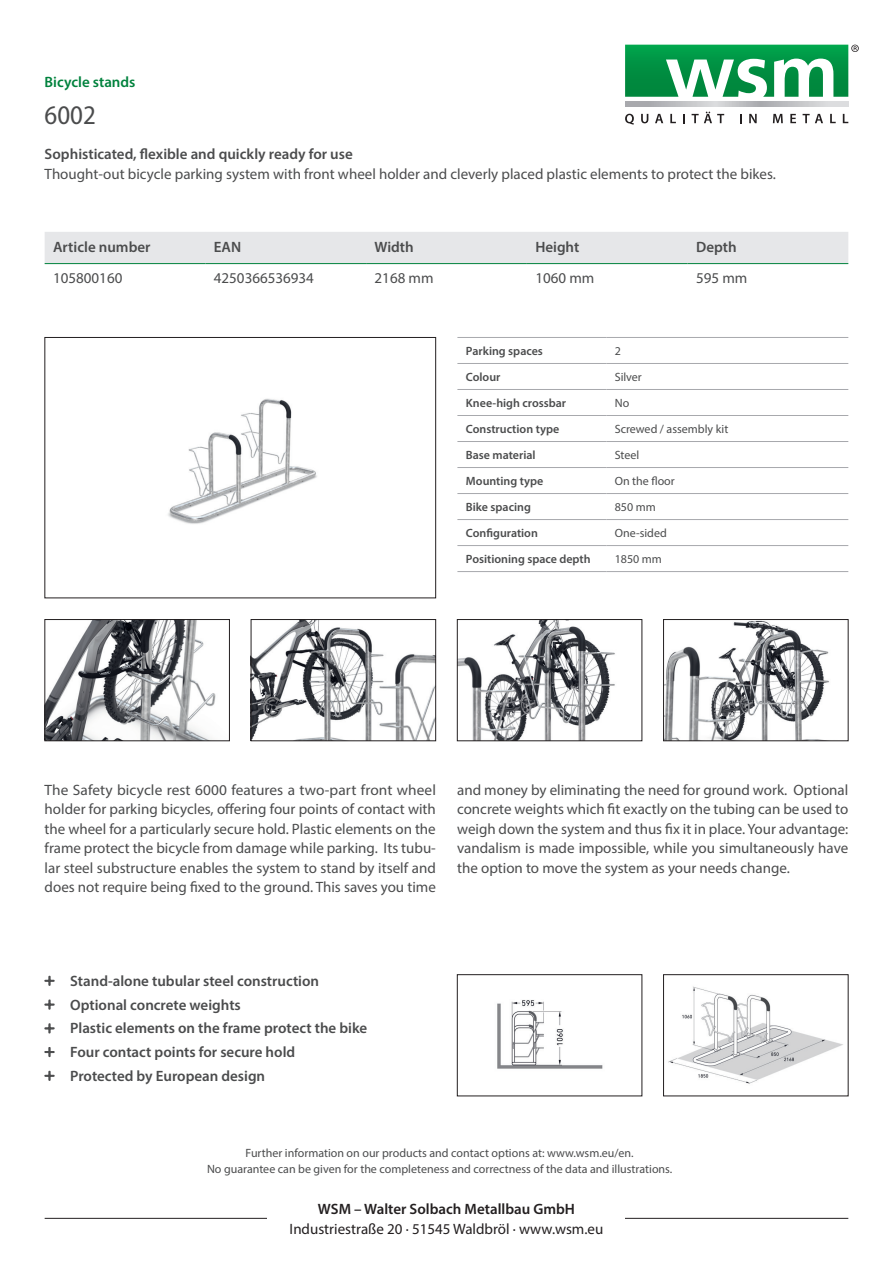
<style>
.page{position:relative;width:893px;height:1263px;background:#fff}
.page>*{position:absolute;margin:0;border:0;box-sizing:border-box;transform-origin:0 0}
.t1{font:semi-condensed 27px "Myriad Pro";color:#4b4c4d}
.t2{font:15px/19.5px "Myriad Pro";color:#4b4c4d;text-align:justify}
.t3{font:600 15px/23.7px "Myriad Pro";color:#4b4c4d}
.t4{font:15px "Myriad Pro";color:#231f20}
.t5{font:600 15px "Myriad Pro";color:#231f20}
.t6{font:600 15px "Myriad Pro";color:#00823d}
.t7{font:12px/16.5px "Myriad Pro";color:#4b4c4d;text-align:center}
.t8{font:600 12px "Myriad Pro";color:#4b4c4d}
</style>
<div class="page">
<img style="left:168px;top:398px;width:149px;height:126px">
<div style="left:45px;top:337px;width:391px;height:261px;border:1px solid #231f20"></div>
<img style="left:47px;top:621px;width:169px;height:118px">
<div style="left:45px;top:619px;width:185px;height:122px;border:1px solid #231f20"></div>
<img style="left:253px;top:621px;width:181px;height:118px">
<div style="left:251px;top:619px;width:185px;height:122px;border:1px solid #231f20"></div>
<img style="left:665px;top:621px;width:164px;height:118px">
<div style="left:663px;top:619px;width:185px;height:122px;border:1px solid #231f20"></div>
<img style="left:459px;top:621px;width:156px;height:118px">
<div style="left:457px;top:619px;width:185px;height:122px;border:1px solid #231f20"></div>
<div style="left:45px;top:232px;width:803px;height:31px;background:#e6e7e9"></div>
<hr style="left:45px;top:263px;width:160px;height:1px;background:#00823d">
<hr style="left:205px;top:263px;width:161px;height:1px;background:#00823d">
<hr style="left:366px;top:263px;width:161px;height:1px;background:#00823d">
<hr style="left:527px;top:263px;width:161px;height:1px;background:#00823d">
<hr style="left:688px;top:263px;width:160px;height:1px;background:#00823d">
<hr style="left:457px;top:337px;width:149px;height:1px;background:#a8a9ad">
<hr style="left:606px;top:337px;width:242px;height:1px;background:#a8a9ad">
<hr style="left:457px;top:363px;width:149px;height:1px;background:#a8a9ad">
<hr style="left:606px;top:363px;width:242px;height:1px;background:#a8a9ad">
<hr style="left:457px;top:389px;width:149px;height:1px;background:#a8a9ad">
<hr style="left:606px;top:389px;width:242px;height:1px;background:#a8a9ad">
<hr style="left:457px;top:415px;width:149px;height:1px;background:#a8a9ad">
<hr style="left:606px;top:415px;width:242px;height:1px;background:#a8a9ad">
<hr style="left:457px;top:441px;width:149px;height:1px;background:#a8a9ad">
<hr style="left:606px;top:441px;width:242px;height:1px;background:#a8a9ad">
<hr style="left:457px;top:467px;width:149px;height:1px;background:#a8a9ad">
<hr style="left:606px;top:467px;width:242px;height:1px;background:#a8a9ad">
<hr style="left:457px;top:493px;width:149px;height:1px;background:#a8a9ad">
<hr style="left:606px;top:493px;width:242px;height:1px;background:#a8a9ad">
<hr style="left:457px;top:519px;width:149px;height:1px;background:#a8a9ad">
<hr style="left:606px;top:519px;width:242px;height:1px;background:#a8a9ad">
<hr style="left:457px;top:545px;width:149px;height:1px;background:#a8a9ad">
<hr style="left:606px;top:545px;width:242px;height:1px;background:#a8a9ad">
<hr style="left:457px;top:571px;width:149px;height:1px;background:#a8a9ad">
<hr style="left:606px;top:571px;width:242px;height:1px;background:#a8a9ad">
<img style="left:668px;top:986px;width:175px;height:98px">
<div style="left:663px;top:974px;width:185px;height:122px;border:1px solid #231f20"></div>
<img style="left:497px;top:1000px;width:106px;height:69px">
<div style="left:457px;top:974px;width:185px;height:122px;border:1px solid #231f20"></div>
<hr style="left:45px;top:1218px;width:803px;height:1px;background:#231f20">
<svg style="left:625px;top:114px;width:9px;height:11px"></svg>
<svg style="left:641px;top:114px;width:7px;height:9px"></svg>
<svg style="left:655px;top:114px;width:8px;height:9px"></svg>
<svg style="left:670px;top:114px;width:6px;height:9px"></svg>
<svg style="left:683px;top:114px;width:2px;height:9px"></svg>
<svg style="left:692px;top:112px;width:32px;height:11px"></svg>
<svg style="left:749px;top:114px;width:8px;height:9px"></svg>
<svg style="left:773px;top:114px;width:10px;height:9px"></svg>
<svg style="left:790px;top:114px;width:6px;height:9px"></svg>
<svg style="left:803px;top:114px;width:20px;height:9px"></svg>
<svg style="left:830px;top:114px;width:6px;height:9px"></svg>
<svg style="left:843px;top:114px;width:5px;height:9px"></svg>
<hr style="left:625px;top:106px;width:223px;height:1px;background:#636366">
<svg style="left:625px;top:102px;width:223px;height:4px"></svg>
<svg style="left:625px;top:45px;width:234px;height:52px"></svg>
<div style="left:268px;top:1203px;width:357px;height:30px;background:#fff"></div>
<p class="t6" style="left:45px;top:72px;width:92px">Bicycle stands</p>
<h1 class="t1" style="left:45px;top:99px;width:53px">6002</h1>
<p class="t3" style="left:45px;top:142px;width:310px">Sophisticated, flexible and quickly ready for use</p>
<p class="t2" style="left:45px;top:164px;width:733px">Thought-out bicycle parking system with front wheel holder and cleverly placed plastic elements to protect the bikes.</p>
<p class="t3" style="left:53px;top:234px;width:99px">Article number</p>
<p class="t3" style="left:214px;top:234px;width:29px">EAN</p>
<p class="t3" style="left:375px;top:234px;width:41px">Width</p>
<p class="t3" style="left:535px;top:234px;width:46px">Height</p>
<p class="t3" style="left:696px;top:234px;width:42px">Depth</p>
<p class="t2" style="left:53px;top:268px;width:71px">105800160</p>
<p class="t2" style="left:214px;top:268px;width:102px">4250366536934</p>
<p class="t2" style="left:375px;top:268px;width:60px">2168 mm</p>
<p class="t2" style="left:535px;top:268px;width:60px">1060 mm</p>
<p class="t2" style="left:696px;top:268px;width:53px">595 mm</p>
<p class="t8" style="left:466px;top:343px;width:78px">Parking spaces</p>
<p class="t7" style="left:615px;top:342px;width:8px">2</p>
<p class="t8" style="left:466px;top:369px;width:36px">Colour</p>
<p class="t7" style="left:615px;top:368px;width:29px">Silver</p>
<p class="t8" style="left:466px;top:395px;width:102px">Knee-high crossbar</p>
<p class="t7" style="left:615px;top:394px;width:16px">No</p>
<p class="t8" style="left:466px;top:421px;width:95px">Construction type</p>
<p class="t7" style="left:615px;top:420px;width:115px">Screwed / assembly kit</p>
<p class="t8" style="left:466px;top:447px;width:71px">Base material</p>
<p class="t7" style="left:615px;top:446px;width:26px">Steel</p>
<p class="t8" style="left:466px;top:473px;width:79px">Mounting type</p>
<p class="t7" style="left:615px;top:472px;width:62px">On the floor</p>
<p class="t8" style="left:466px;top:499px;width:67px">Bike spacing</p>
<p class="t7" style="left:615px;top:498px;width:43px">850 mm</p>
<p class="t8" style="left:466px;top:525px;width:74px">Configuration</p>
<p class="t7" style="left:615px;top:524px;width:54px">One-sided</p>
<p class="t8" style="left:466px;top:551px;width:126px">Positioning space depth</p>
<p class="t7" style="left:615px;top:550px;width:49px">1850 mm</p>
<p class="t2" style="left:45px;top:780px;width:393px">The Safety bicycle rest 6000 features a two-part front wheel holder for parking bicycles, offering four points of contact with the wheel for a particularly secure hold. Plastic elements on the frame protect the bicycle from damage while parking. Its tubu&shy;lar steel substructure enables the system to stand by itself and does not require being fixed to the ground. This saves you time</p>
<p class="t2" style="left:457px;top:780px;width:393px">and money by eliminating the need for ground work. Optional concrete weights which fit exactly on the tubing can be used to weigh down the system and thus fix it in place. Your advantage: vandalism is made impossible, while you simultaneously have the option to move the system as your needs change.</p>
<p class="t3" style="left:70px;top:968px;width:299px">Stand-alone tubular steel construction Optional concrete weights<br>Plastic elements on the frame protect the bike Four contact points for secure hold<br>Protected by European design</p>
<p class="t7" style="left:207px;top:1144px;width:467px">Further information on our products and contact options at: www.wsm.eu/en.<br>No guarantee can be given for the completeness and correctness of the data and illustrations.</p>
<p class="t5" style="left:318px;top:1199px;width:259px">WSM – Walter Solbach Metallbau GmbH</p>
<p class="t4" style="left:290px;top:1219px;width:315px">Industriestraße 20 · 51545 Waldbröl · www.wsm.eu</p>
</div>
